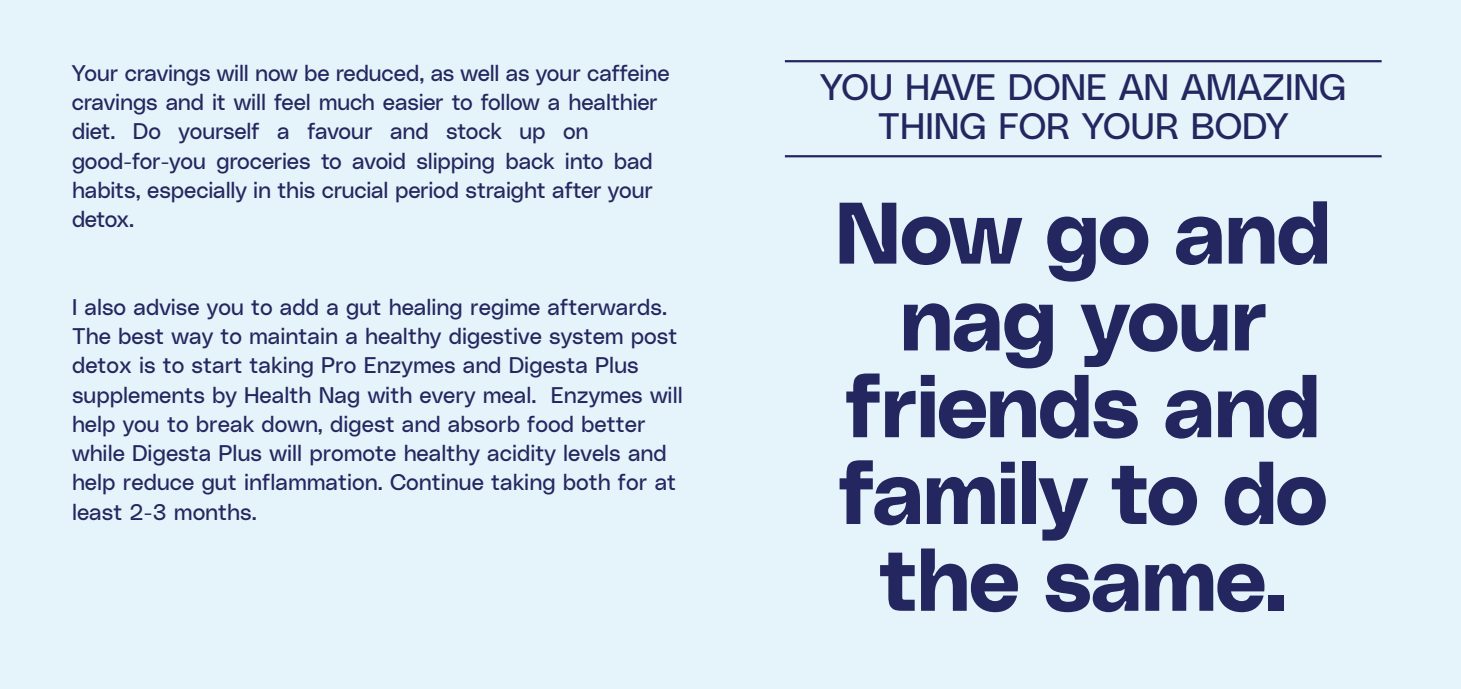
<style>
.page{position:relative;width:1461px;height:689px;background:#e5f3fa}
.page>*{position:absolute;margin:0;border:0;box-sizing:border-box;transform-origin:0 0}
.t1{font:86.4px/86.9px "Poly Sans Bulky";letter-spacing:-.005em;color:#24275f;text-align:center}
.t2{font:36.68px/39.1px "Poly Sans Neutral";letter-spacing:-.005em;color:#24275f;text-align:center}
.t3{font:22.5px/29.2px "Poly Sans Neutral";color:#24275f}
</style>
<div class="page">
<hr style="left:785px;top:60px;width:596px;height:2px;background:#24275f">
<hr style="left:785px;top:155px;width:596px;height:2px;background:#24275f">
<svg style="left:1164px;top:60px;width:85px;height:3px"></svg>
<p class="t3" style="left:72px;top:57px;width:599px">Your cravings will now be reduced, as well as your caffeine cravings and it will feel much easier to follow a healthier diet. Do yourself a favour and stock up on good-for-you groceries to avoid slipping back into bad habits, especially in this crucial period straight after your detox.</p>
<p class="t3" style="left:72px;top:291px;width:612px">I also advise you to add a gut healing regime afterwards.<br>The best way to maintain a healthy digestive system post detox is to start taking Pro Enzymes and Digesta Plus supplements by Health Nag with every meal. Enzymes will help you to break down, digest and absorb food better while Digesta Plus will promote healthy acidity levels and help reduce gut inflammation. Continue taking both for at least 2-3 months.</p>
<h2 class="t2" style="left:820px;top:65px;width:528px">YOU HAVE DONE AN AMAZING<br>THING FOR YOUR BODY</h2>
<h1 class="t1" style="left:835px;top:184px;width:497px">Now go and nag your friends and family to do the same.</h1>
</div>
